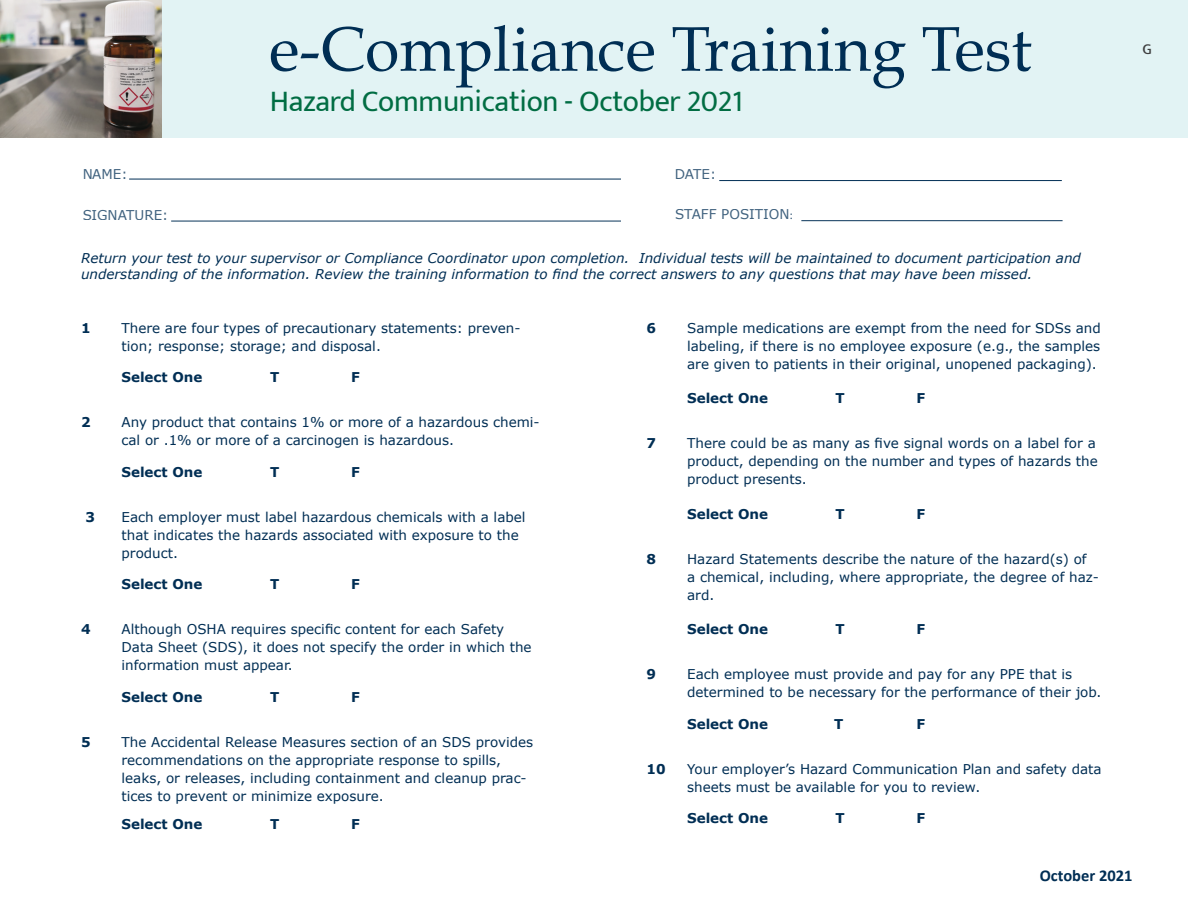
<style>
.page{position:relative;width:1188px;height:918px;background:#fff}
.page>*{position:absolute;margin:0;border:0;box-sizing:border-box;transform-origin:0 0}
.t1{font:63px "Book Antiqua";color:#002e54}
.t2{font:30px "Mukta Vaani";letter-spacing:-.01em;color:#016d43}
.t3{font:700 16.5px "Calibri";color:#002e54}
.t4{font:500 15px "Mukta Vaani";color:#3e3e3f}
.t5{font:13.5px/18px "Verdana";color:#002e54}
.t6{font:italic 13.5px/16.5px "Verdana";color:#002e54}
.t7{font:700 13.5px "Verdana";color:#002e54}
.s1{font-family:"Minion Pro"}
</style>
<div class="page">
<div style="left:0;top:0;width:1188px;height:137px;background:#e2f3f4"></div>
<hr style="left:129px;top:179px;width:492px;height:1px;background:#002e54">
<hr style="left:719px;top:180px;width:343px;height:1px;background:#002e54">
<hr style="left:171px;top:221px;width:450px;height:1px;background:#002e54">
<hr style="left:801px;top:220px;width:262px;height:1px;background:#002e54">
<img style="left:0;top:0;width:162px;height:137px">
<h1 class="t1" style="left:269px;top:10px;width:764px">e-Compliance Training Test</h1>
<h2 class="t2" style="left:270px;top:83px;width:475px">Hazard Communication - October 2021</h2>
<p class="t4" style="left:1143px;top:40px;width:11px">G</p>
<p class="t5" style="left:82px;top:166px;width:47px">NAME:</p>
<p class="t5" style="left:674px;top:166px;width:43px">DATE:</p>
<p class="t5" style="left:82px;top:206px;width:88px">SIGNATURE:</p>
<p class="t5" style="left:675px;top:206px;width:119px">STAFF POSITION<span class="s1">:</span></p>
<p class="t6" style="left:81px;top:250px;width:1001px">Return your test to your supervisor or Compliance Coordinator upon completion. Individual tests will be maintained to document participation and understanding of the information. Review the training information to find the correct answers to any questions that may have been missed.</p>
<p class="t7" style="left:81px;top:319px;width:11px">1</p>
<p class="t5" style="left:122px;top:319px;width:401px">There are four types of precautionary statements: preven&shy;tion; response; storage; and disposal.</p>
<p class="t7" style="left:122px;top:369px;width:82px">Select One</p>
<p class="t7" style="left:270px;top:369px;width:11px">T</p>
<p class="t7" style="left:351px;top:369px;width:10px">F</p>
<p class="t7" style="left:81px;top:414px;width:11px">2</p>
<p class="t5" style="left:122px;top:414px;width:420px">Any product that contains 1% or more of a hazardous chemi&shy;cal or .1% or more of a carcinogen is hazardous.</p>
<p class="t7" style="left:122px;top:463px;width:82px">Select One</p>
<p class="t7" style="left:270px;top:463px;width:11px">T</p>
<p class="t7" style="left:351px;top:463px;width:10px">F</p>
<p class="t7" style="left:86px;top:508px;width:11px">3</p>
<p class="t5" style="left:122px;top:508px;width:406px">Each employer must label hazardous chemicals with a label that indicates the hazards associated with exposure to the product.</p>
<p class="t7" style="left:122px;top:576px;width:82px">Select One</p>
<p class="t7" style="left:270px;top:576px;width:11px">T</p>
<p class="t7" style="left:351px;top:576px;width:10px">F</p>
<p class="t7" style="left:81px;top:621px;width:11px">4</p>
<p class="t5" style="left:122px;top:621px;width:412px">Although OSHA requires specific content for each Safety<br>Data Sheet (SDS), it does not specify the order in which the information must appear.</p>
<p class="t7" style="left:122px;top:688px;width:82px">Select One</p>
<p class="t7" style="left:270px;top:688px;width:11px">T</p>
<p class="t7" style="left:351px;top:688px;width:10px">F</p>
<p class="t7" style="left:81px;top:733px;width:11px">5</p>
<p class="t5" style="left:122px;top:733px;width:413px">The Accidental Release Measures section of an SDS provides recommendations on the appropriate response to spills, leaks, or releases, including containment and cleanup prac&shy;tices to prevent or minimize exposure.</p>
<p class="t7" style="left:122px;top:816px;width:82px">Select One</p>
<p class="t7" style="left:270px;top:816px;width:11px">T</p>
<p class="t7" style="left:351px;top:816px;width:10px">F</p>
<p class="t7" style="left:647px;top:319px;width:11px">6</p>
<p class="t5" style="left:687px;top:319px;width:415px;text-align:justify">Sample medications are exempt from the need for SDSs and labeling, if there is no employee exposure (e.g., the samples are given to patients in their original, unopened packaging).</p>
<p class="t7" style="left:687px;top:390px;width:82px">Select One</p>
<p class="t7" style="left:836px;top:390px;width:11px">T</p>
<p class="t7" style="left:917px;top:390px;width:10px">F</p>
<p class="t7" style="left:647px;top:435px;width:11px">7</p>
<p class="t5" style="left:687px;top:435px;width:412px">There could be as many as five signal words on a label for a product, depending on the number and types of hazards the product presents.</p>
<p class="t7" style="left:687px;top:505px;width:82px">Select One</p>
<p class="t7" style="left:836px;top:505px;width:11px">T</p>
<p class="t7" style="left:917px;top:505px;width:10px">F</p>
<p class="t7" style="left:647px;top:550px;width:11px">8</p>
<p class="t5" style="left:687px;top:550px;width:413px">Hazard Statements describe the nature of the hazard(s) of<br>a chemical, including, where appropriate, the degree of haz&shy;ard.</p>
<p class="t7" style="left:687px;top:621px;width:82px">Select One</p>
<p class="t7" style="left:836px;top:621px;width:11px">T</p>
<p class="t7" style="left:917px;top:621px;width:10px">F</p>
<p class="t7" style="left:647px;top:666px;width:11px">9</p>
<p class="t5" style="left:687px;top:666px;width:416px">Each employee must provide and pay for any PPE that is determined to be necessary for the performance of their job.</p>
<p class="t7" style="left:687px;top:715px;width:82px">Select One</p>
<p class="t7" style="left:834px;top:715px;width:11px">T</p>
<p class="t7" style="left:917px;top:715px;width:10px">F</p>
<p class="t7" style="left:647px;top:760px;width:21px">10</p>
<p class="t5" style="left:687px;top:760px;width:416px">Your employer’s Hazard Communication Plan and safety data sheets must be available for you to review.</p>
<p class="t7" style="left:687px;top:810px;width:82px">Select One</p>
<p class="t7" style="left:836px;top:810px;width:11px">T</p>
<p class="t7" style="left:917px;top:810px;width:10px">F</p>
<p class="t3" style="left:1040px;top:866px;width:94px">October 2021</p>
</div>
